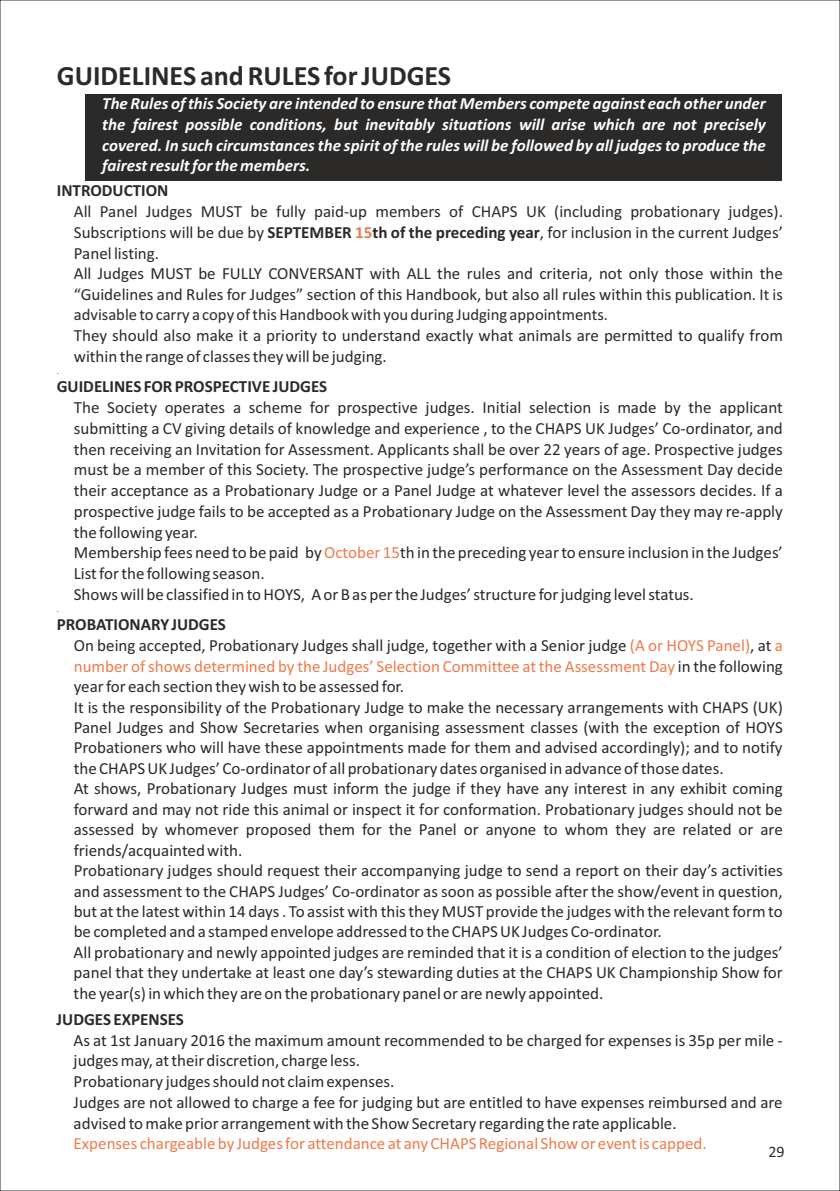
<style>
.page{position:relative;width:840px;height:1191px;background:#fff}
.page>*{position:absolute;margin:0;border:0;box-sizing:border-box;transform-origin:0 0}
.t1{font:700 28px "Calibri";color:#2b2a29}
.t2{font:17px/20.8px "Calibri";color:#2b2a29}
.t3{font:italic 700 17px/20.8px "Calibri";color:#fefefe;text-align:justify}
.t4{font:17px "Calibri";color:#ef7b4b}
.t5{font:700 17px "Calibri";color:#2b2a29}
.t6{font:16.6px "Calibri";color:#2b2a29}
.t7{font:16px "Calibri";color:#2b2a29}
.t8{font:8px "Calibri";color:#2b2a29}
.s1{font-weight:700}
.s2{font-weight:700;color:#ef7b4b}
.s3{font-size:16.6px}
.s4{color:#ef7b4b}
</style>
<div class="page">
<div style="left:85px;top:94px;width:696px;height:87px;background:#2b2a29"></div>
<h1 class="t1" style="left:57px;top:64px;width:395px">GUIDELINES and RULES for JUDGES</h1>
<p class="t3" style="left:102px;top:94px;width:664px">The Rules of this Society are intended to ensure that Members compete against each other under the fairest possible conditions, but inevitably situations will arise which are not precisely covered. In such circumstances the spirit of the rules will be followed by all judges to produce the fairest result for the members.</p>
<p class="t5" style="left:57px;top:183px;width:113px">INTRODUCTION</p>
<p class="t2" style="left:74px;top:202px;width:710px">All Panel Judges MUST be fully paid-up members of CHAPS UK (including probationary judges).<br>Subscriptions will be due by <span class="s1">SEPTEMBER</span> <span class="s2">15</span><span class="s1">th of the preceding year</span>, for inclusion in the current Judges’ Panel listing.<br>All Judges MUST be FULLY CONVERSANT with ALL the rules and criteria, not only those within the “Guidelines and Rules for Judges” section of this Handbook, but also all rules within this publication. <span class="s3">It is</span></p>
<p class="t6" style="left:74px;top:308px;width:535px">advisable to carry a copy of this Handbook with you during Judging appointments.</p>
<p class="t2" style="left:74px;top:326px;width:710px">They should also make it a priority to understand exactly what animals are permitted to qualify from within the range of classes they will be judging.</p>
<p class="t8" style="left:57px;top:368px;width:4px">.</p>
<p class="t5" style="left:57px;top:379px;width:272px">GUIDELINES FOR PROSPECTIVE JUDGES</p>
<p class="t2" style="left:74px;top:398px;width:710px">The Society operates a scheme for prospective judges. Initial selection is made by the applicant submitting a CV giving details of knowledge and experience , to the CHAPS UK Judges’ Co-ordinator, and then receiving an Invitation for Assessment. Applicants shall be over 22 years of age. Prospective judges must be a member of this Society. The prospective judge’s performance on the Assessment Day decide their acceptance as a Probationary Judge or a Panel Judge at whatever level the assessors decides. If a prospective judge fails to be accepted as a Probationary Judge on the Assessment Day they may re-apply the following year.<br>Membership fees need to be paid by<span class="s4">October 15</span>th in the preceding year to ensure inclusion in the Judges’ List for the following season.<br>Shows will be classified in to HOYS, A or B as per the Judges’ structure for judging level status.</p>
<p class="t8" style="left:57px;top:606px;width:4px">.</p>
<p class="t2" style="left:74px;top:616px;width:710px;text-indent:-17px"><span class="s1">PROBATIONARY JUDGES<br></span>On being accepted, Probationary Judges shall judge, together with a Senior judge <span class="s4">(A or HOYS Panel)</span>, at <span class="s4">a number of shows determined by the Judges’ Selection Committee at the Assessment Day</span> in the following year for each section they wish to be assessed for.<br>It is the responsibility of the Probationary Judge to make the necessary arrangements with CHAPS (UK)<br>Panel Judges and Show Secretaries when organising assessment classes (with the exception of HOYS Probationers who will have these appointments made for them and advised accordingly); and to notify the CHAPS UK Judges’ Co-ordinator of all probationary dates organised in advance of those dates.<br>At shows, Probationary Judges must inform the judge if they have any interest in any exhibit coming forward and may not ride this animal or inspect it for conformation. Probationary judges should not be assessed by whomever proposed them for the Panel or anyone to whom they are related or are friends/acquainted with.<br>Probationary judges should request their accompanying judge to send a report on their day’s activities and assessment to the CHAPS Judges’ Co-ordinator as soon as possible after the show/event in question, but at the latest within 14 days . To assist with this they MUST provide the judges with the relevant form to be completed and a stamped envelope addressed to the CHAPS UK Judges Co-ordinator.<br>All probationary and newly appointed judges are reminded that it is a condition of election to the judges’ panel that they undertake at least one day’s stewarding duties at the CHAPS UK Championship Show for the year(s) in which they are on the probationary panel or are newly appointed.</p>
<p class="t5" style="left:57px;top:1012px;width:129px">JUDGES EXPENSES</p>
<p class="t2" style="left:74px;top:1031px;width:710px">As at 1st January 2016 the maximum amount recommended to be charged for expenses is 35p per mile - judges may, at their discretion, charge less.<br>Probationary judges should not claim expenses.<br>Judges are not allowed to charge a fee for judging but are entitled to have expenses reimbursed and are advised to make prior arrangement with the Show Secretary regarding the rate applicable.</p>
<p class="t4" style="left:74px;top:1136px;width:634px">Expenses chargeable by Judges for attendance at any CHAPS Regional Show or event is capped.</p>
<p class="t7" style="left:768px;top:1144px;width:18px">29</p>
</div>
